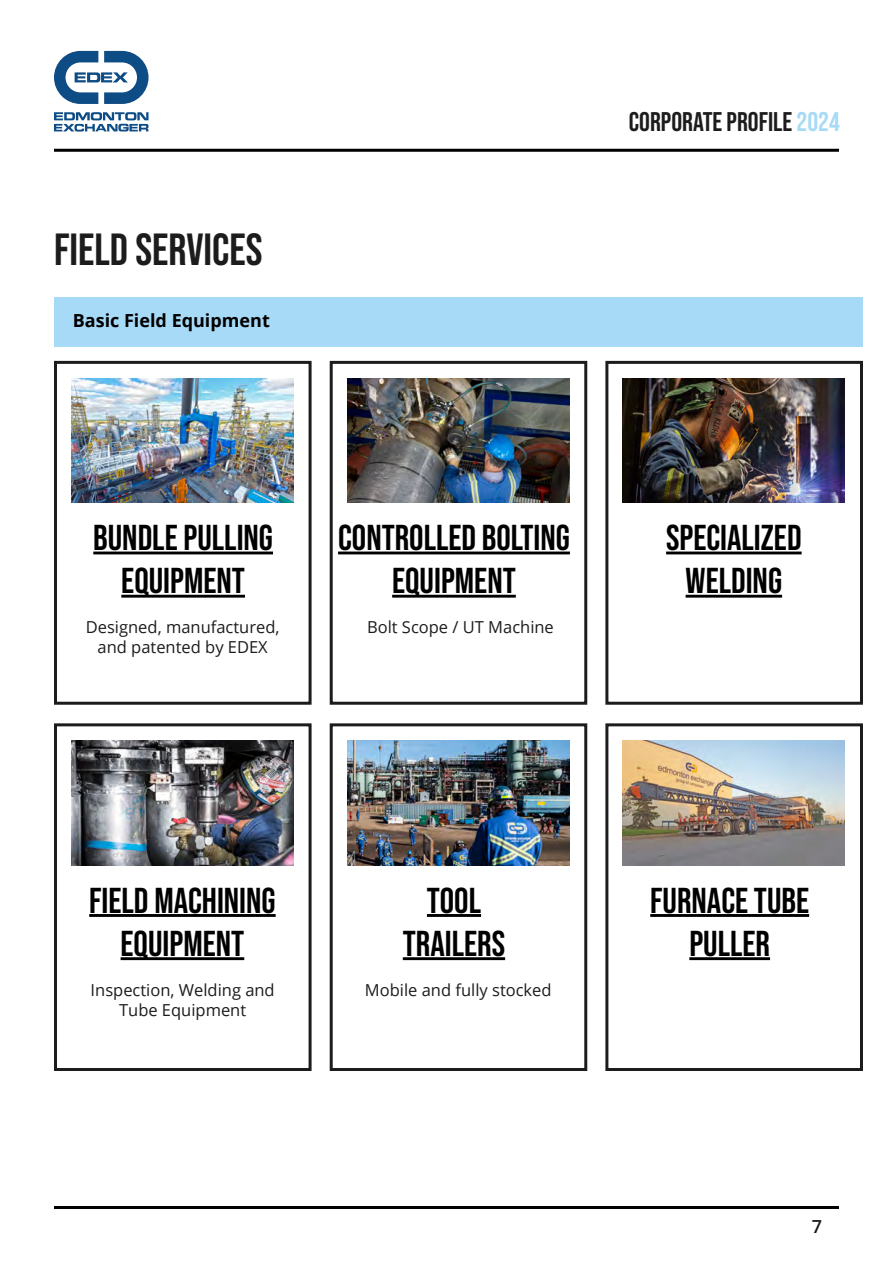
<style>
.page{position:relative;width:893px;height:1263px;background:#fff}
.page>*{position:absolute;margin:0;border:0;box-sizing:border-box;transform-origin:0 0}
.t1{font:45px "Bebas Neue";color:#1c1c1c}
.t2{font:36px/43.2px "Bebas Neue";color:#000;text-align:center}
.t3{font:27px "Bebas Neue";color:#1c1c1c}
.t4{font:700 18px "Open Sans";color:#000}
.t5{font:600 18px "Open Sans";color:#1c1c1c}
.t6{font:16.5px/19.8px "Open Sans";color:#1c1c1c;text-align:center}
.s1{color:#a7daf6}
</style>
<div class="page">
<hr style="left:54px;top:149px;width:785px;height:3px;background:#000">
<hr style="left:54px;top:1206px;width:785px;height:3px;background:#000">
<div style="left:54px;top:361px;width:258px;height:344px;border:3px solid #1c1c1c"></div>
<div style="left:330px;top:361px;width:257px;height:344px;border:3px solid #1c1c1c"></div>
<div style="left:605px;top:361px;width:258px;height:344px;border:3px solid #1c1c1c"></div>
<div style="left:54px;top:723px;width:258px;height:348px;border:3px solid #1c1c1c"></div>
<div style="left:330px;top:723px;width:257px;height:348px;border:3px solid #1c1c1c"></div>
<div style="left:605px;top:723px;width:258px;height:348px;border:3px solid #1c1c1c"></div>
<img style="left:72px;top:378px;width:222px;height:125px">
<img style="left:347px;top:378px;width:222px;height:125px">
<img style="left:623px;top:741px;width:222px;height:124px">
<img style="left:347px;top:741px;width:222px;height:124px">
<img style="left:72px;top:741px;width:222px;height:124px">
<svg style="left:54px;top:51px;width:95px;height:53px"></svg>
<svg style="left:54px;top:112px;width:95px;height:20px"></svg>
<hr style="left:93px;top:551px;width:180px;height:3px;background:#000">
<hr style="left:121px;top:595px;width:124px;height:3px;background:#000">
<hr style="left:427px;top:914px;width:54px;height:3px;background:#000">
<hr style="left:403px;top:957px;width:102px;height:3px;background:#000">
<hr style="left:338px;top:551px;width:232px;height:3px;background:#000">
<hr style="left:392px;top:595px;width:124px;height:3px;background:#000">
<hr style="left:650px;top:914px;width:159px;height:3px;background:#000">
<hr style="left:689px;top:957px;width:81px;height:3px;background:#000">
<hr style="left:666px;top:551px;width:136px;height:3px;background:#000">
<hr style="left:686px;top:595px;width:96px;height:3px;background:#000">
<hr style="left:89px;top:914px;width:187px;height:3px;background:#000">
<hr style="left:121px;top:957px;width:123px;height:3px;background:#000">
<img style="left:623px;top:378px;width:222px;height:125px">
<div style="left:55px;top:297px;width:808px;height:49px;background:#a7daf6"></div>
<p class="t1" style="left:54px;top:224px;width:210px">FIELD SERVICES</p>
<p class="t4" style="left:73px;top:308px;width:199px">Basic Field Equipment</p>
<p class="t3" style="left:629px;top:107px;width:212px">CORPORATE PROFILE <span class="s1">2024</span></p>
<p class="t2" style="left:93px;top:516px;width:181px">BUNDLE PULLING<br>EQUIPMENT</p>
<p class="t6" style="left:86px;top:617px;width:195px">Designed, manufactured, and patented by EDEX</p>
<p class="t2" style="left:338px;top:516px;width:233px">CONTROLLED BOLTING<br>EQUIPMENT</p>
<p class="t6" style="left:367px;top:617px;width:188px">Bolt Scope / UT Machine</p>
<p class="t2" style="left:666px;top:516px;width:137px">SPECIALIZED<br>WELDING</p>
<p class="t2" style="left:89px;top:878px;width:188px">FIELD MACHINING<br>EQUIPMENT</p>
<p class="t6" style="left:91px;top:980px;width:186px">Inspection, Welding and<br>Tube Equipment</p>
<p class="t2" style="left:403px;top:878px;width:104px">TOOL<br>TRAILERS</p>
<p class="t6" style="left:365px;top:980px;width:188px">Mobile and fully stocked</p>
<p class="t2" style="left:650px;top:878px;width:160px">FURNACE TUBE<br>PULLER</p>
<p class="t5" style="left:812px;top:1213px;width:12px">7</p>
</div>
